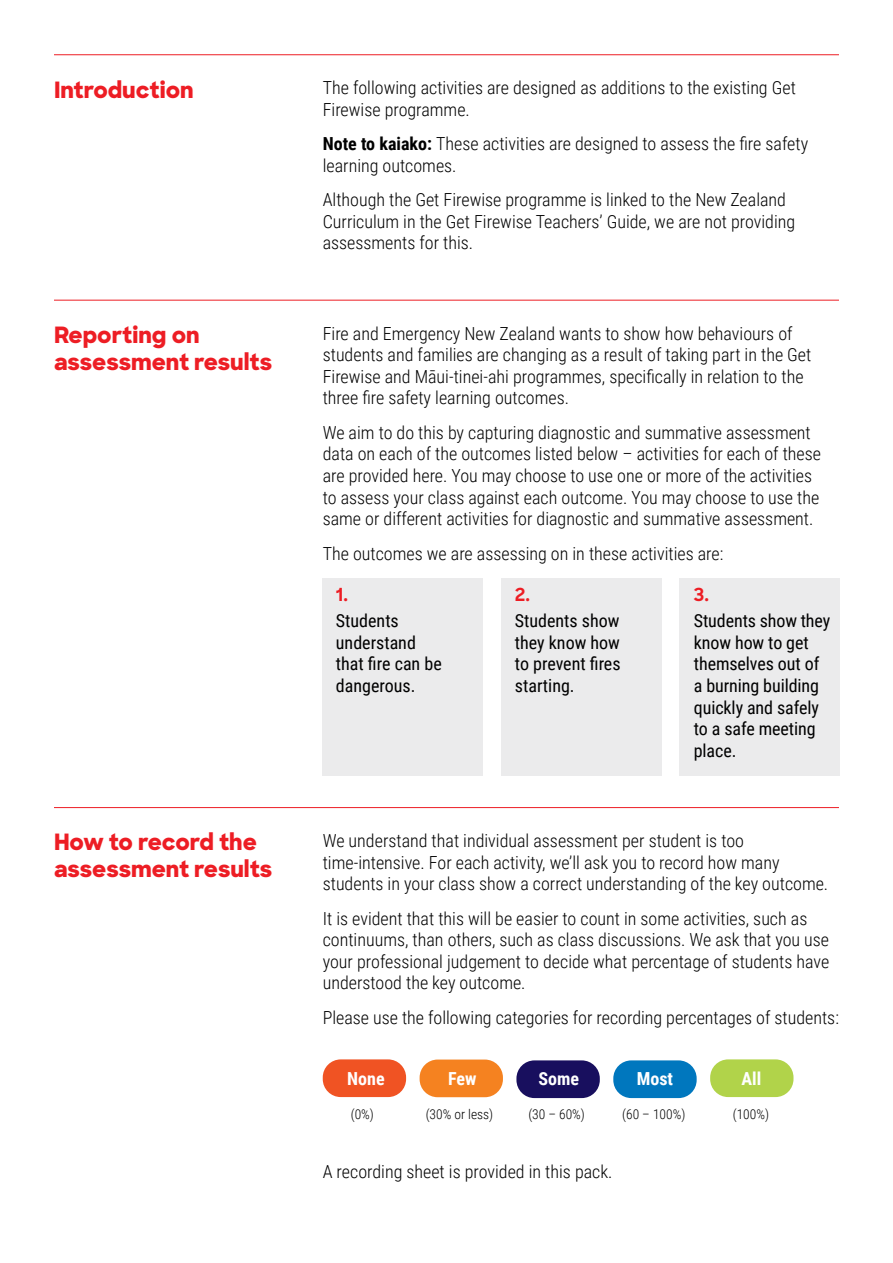
<style>
.page{position:relative;width:893px;height:1263px;background:#fff}
.page>*{position:absolute;margin:0;border:0;box-sizing:border-box;transform-origin:0 0}
.t1{font:800 22.5px/27px "Sharp Sans";color:#ed1d24}
.t2{font:300 18px/21.6px "Roboto Condensed";color:#000}
.t3{font:18px/21.6px "Roboto Condensed";letter-spacing:-.005em;color:#000}
.t4{font:700 18px "Roboto Condensed";color:#fff}
.t5{font:700 18px "Sharp Sans";color:#ed1d24}
.t6{font:300 13.5px "Roboto Condensed";color:#000}
.s1{font-weight:700}
</style>
<div class="page">
<div style="left:323px;top:578px;width:160px;height:197px;background:#ebebec"></div>
<div style="left:501px;top:578px;width:160px;height:197px;background:#ebebec"></div>
<div style="left:679px;top:578px;width:160px;height:197px;background:#ebebec"></div>
<hr style="left:54px;top:300px;width:785px;height:1px;background:#ed1d24">
<hr style="left:54px;top:807px;width:785px;height:1px;background:#ed1d24">
<hr style="left:54px;top:54px;width:785px;height:1px;background:#ed1d24">
<div style="left:323px;top:1059px;width:83px;height:38px;background:#f05323;border-radius:18px"></div>
<div style="left:516px;top:1060px;width:84px;height:38px;background:#180f5e;border-radius:18px"></div>
<div style="left:420px;top:1059px;width:83px;height:38px;background:#f58220;border-radius:18px"></div>
<div style="left:613px;top:1060px;width:84px;height:38px;background:#0077be;border-radius:18px"></div>
<div style="left:710px;top:1059px;width:83px;height:38px;background:#b1d34a;border-radius:18px"></div>
<p class="t1" style="left:54px;top:75px;width:141px">Introduction</p>
<p class="t2" style="left:323px;top:76px;width:475px">The following activities are designed as additions to the existing Get<br>Firewise programme.</p>
<p class="t2" style="left:323px;top:132px;width:487px"><span class="s1">Note to kaiako:</span> These activities are designed to assess the fire safety learning outcomes.</p>
<p class="t2" style="left:323px;top:188px;width:474px">Although the Get Firewise programme is linked to the New Zealand<br>Curriculum in the Get Firewise Teachers’ Guide, we are not providing assessments for this.</p>
<p class="t1" style="left:54px;top:320px;width:220px">Reporting on assessment results</p>
<p class="t2" style="left:323px;top:322px;width:490px">Fire and Emergency New Zealand wants to show how behaviours of students and families are changing as a result of taking part in the Get Firewise and Māui-tinei-ahi programmes, specifically in relation to the three fire safety learning outcomes.</p>
<p class="t2" style="left:323px;top:421px;width:500px">We aim to do this by capturing diagnostic and summative assessment data on each of the outcomes listed below – activities for each of these are provided here. You may choose to use one or more of the activities to assess your class against each outcome. You may choose to use the same or different activities for diagnostic and summative assessment.</p>
<p class="t2" style="left:323px;top:542px;width:402px">The outcomes we are assessing on in these activities are:</p>
<p class="t5" style="left:336px;top:581px;width:14px">1.</p>
<p class="t3" style="left:336px;top:609px;width:107px">Students understand that fire can be dangerous.</p>
<p class="t5" style="left:515px;top:581px;width:17px">2.</p>
<p class="t3" style="left:515px;top:609px;width:107px;text-align:justify">Students show they know how to prevent fires starting.</p>
<p class="t5" style="left:694px;top:581px;width:17px">3.</p>
<p class="t3" style="left:694px;top:609px;width:138px">Students show they know how to get themselves out of a burning building quickly and safely to a safe meeting place.</p>
<p class="t1" style="left:54px;top:828px;width:220px">How to record the assessment results</p>
<p class="t2" style="left:323px;top:829px;width:507px">We understand that individual assessment per student is too time-intensive. For each activity, we’ll ask you to record how many students in your class show a correct understanding of the key outcome.</p>
<p class="t2" style="left:323px;top:907px;width:508px">It is evident that this will be easier to count in some activities, such as continuums, than others, such as class discussions. We ask that you use your professional judgement to decide what percentage of students have understood the key outcome.</p>
<p class="t2" style="left:323px;top:1006px;width:518px">Please use the following categories for recording percentages of students:</p>
<p class="t4" style="left:347px;top:1066px;width:39px">None</p>
<p class="t4" style="left:448px;top:1066px;width:30px">Few</p>
<p class="t4" style="left:538px;top:1066px;width:42px">Some</p>
<p class="t4" style="left:637px;top:1066px;width:38px">Most</p>
<p class="t4" style="left:741px;top:1066px;width:21px">All</p>
<p class="t6" style="left:351px;top:1104px;width:25px">(0%)</p>
<p class="t6" style="left:426px;top:1104px;width:69px">(30% or less)</p>
<p class="t6" style="left:528px;top:1104px;width:58px">(30 – 60%)</p>
<p class="t6" style="left:622px;top:1104px;width:65px">(60 – 100%)</p>
<p class="t6" style="left:733px;top:1104px;width:38px">(100%)</p>
<p class="t2" style="left:323px;top:1160px;width:291px">A recording sheet is provided in this pack.</p>
</div>
